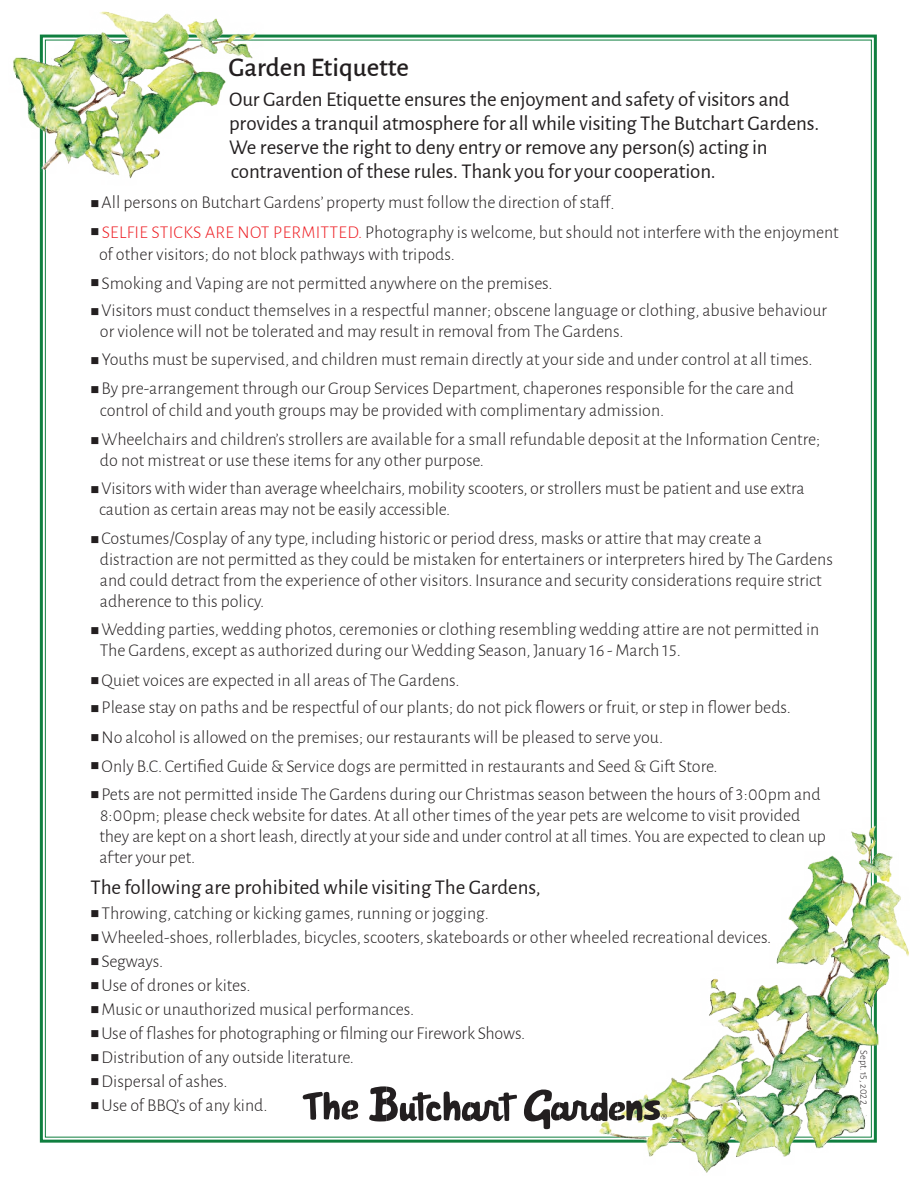
<style>
.page{position:relative;width:918px;height:1188px;background:#fff}
.page>*{position:absolute;margin:0;border:0;box-sizing:border-box;transform-origin:0 0}
.t1{font:500 27px "Alegreya Sans";color:#231f20}
.t2{font:21px/24px "Alegreya Sans";letter-spacing:-.01em;color:#231f20}
.t3{font:300 18px/21px "Alegreya Sans";color:#231f20}
.t4{font:300 10.5px "Alegreya Sans";letter-spacing:.01em;color:#231f20}
.s1{color:#ee1d23}
</style>
<div class="page">
<img style="left:13px;top:11px;width:896px;height:1162px">
<svg style="left:369px;top:1086px;width:148px;height:36px"></svg>
<svg style="left:303px;top:1091px;width:56px;height:29px"></svg>
<svg style="left:523px;top:1088px;width:144px;height:41px"></svg>
<h1 class="t1" style="left:229px;top:48px;width:182px">Garden Etiquette</h1>
<p class="t2" style="left:229px;top:86px;width:591px">Our Garden Etiquette ensures the enjoyment and safety of visitors and provides a tranquil atmosphere for all while visiting The Butchart Gardens.<br>We reserve the right to deny entry or remove any person(s) acting in contravention of these rules. Thank you for your cooperation.</p>
<p class="t3" style="left:91px;top:191px;width:525px">■ All persons on Butchart Gardens’ property must follow the direction of staff.</p>
<p class="t3" style="left:99px;top:220px;width:741px;line-height:22.5px;text-indent:-9px">■ <span class="s1">SELFIE STICKS ARE NOT PERMITTED.</span> Photography is welcome, but should not interfere with the enjoyment of other visitors; do not block pathways with tripods.</p>
<p class="t3" style="left:91px;top:272px;width:464px">■ Smoking and Vaping are not permitted anywhere on the premises.</p>
<p class="t3" style="left:100px;top:299px;width:729px;text-indent:-9px">■ Visitors must conduct themselves in a respectful manner; obscene language or clothing, abusive behaviour or violence will not be tolerated and may result in removal from The Gardens.</p>
<p class="t3" style="left:91px;top:348px;width:724px">■ Youths must be supervised, and children must remain directly at your side and under control at all times.</p>
<p class="t3" style="left:100px;top:376px;width:696px;line-height:22.5px;text-indent:-9px">■ By pre-arrangement through our Group Services Department, chaperones responsible for the care and control of child and youth groups may be provided with complimentary admission.</p>
<p class="t3" style="left:100px;top:428px;width:722px;text-indent:-9px">■ Wheelchairs and children’s strollers are available for a small refundable deposit at the Information Centre; do not mistreat or use these items for any other purpose.</p>
<p class="t3" style="left:99px;top:477px;width:707px;text-indent:-9px">■ Visitors with wider than average wheelchairs, mobility scooters, or strollers must be patient and use extra caution as certain areas may not be easily accessible.</p>
<p class="t3" style="left:100px;top:527px;width:735px;text-indent:-9px">■ Costumes/Cosplay of any type, including historic or period dress, masks or attire that may create a distraction are not permitted as they could be mistaken for entertainers or interpreters hired by The Gardens and could detract from the experience of other visitors. Insurance and security considerations require strict adherence to this policy.</p>
<p class="t3" style="left:100px;top:618px;width:721px;text-indent:-9px">■ Wedding parties, wedding photos, ceremonies or clothing resembling wedding attire are not permitted in<br>The Gardens, except as authorized during our Wedding Season, January 16 - March 15.</p>
<p class="t3" style="left:91px;top:669px;width:370px">■ Quiet voices are expected in all areas of The Gardens.</p>
<p class="t3" style="left:91px;top:696px;width:702px">■ Please stay on paths and be respectful of our plants; do not pick flowers or fruit, or step in flower beds.</p>
<p class="t3" style="left:91px;top:726px;width:574px">■ No alcohol is allowed on the premises; our restaurants will be pleased to serve you.</p>
<p class="t3" style="left:91px;top:755px;width:629px">■ Only B.C. Certified Guide &amp; Service dogs are permitted in restaurants and Seed &amp; Gift Store.</p>
<p class="t3" style="left:100px;top:783px;width:728px;text-indent:-9px">■ Pets are not permitted inside The Gardens during our Christmas season between the hours of 3:00pm and 8:00pm; please check website for dates. At all other times of the year pets are welcome to visit provided they are kept on a short leash, directly at your side and under control at all times. You are expected to clean up after your pet.</p>
<p class="t2" style="left:91px;top:874px;width:452px">The following are prohibited while visiting The Gardens,</p>
<p class="t3" style="left:91px;top:903px;width:400px">■ Throwing, catching or kicking games, running or jogging.</p>
<p class="t3" style="left:91px;top:927px;width:682px">■ Wheeled-shoes, rollerblades, bicycles, scooters, skateboards or other wheeled recreational devices.</p>
<p class="t3" style="left:91px;top:951px;width:74px">■ Segways.</p>
<p class="t3" style="left:91px;top:975px;width:161px">■ Use of drones or kites.</p>
<p class="t3" style="left:91px;top:999px;width:325px">■ Music or unauthorized musical performances.</p>
<p class="t3" style="left:91px;top:1023px;width:436px">■ Use of flashes for photographing or filming our Firework Shows.</p>
<p class="t3" style="left:91px;top:1047px;width:265px">■ Distribution of any outside literature.</p>
<p class="t3" style="left:91px;top:1071px;width:139px">■ Dispersal of ashes.</p>
<p class="t3" style="left:91px;top:1095px;width:179px">■ Use of BBQ’s of any kind.</p>
<p class="t4" style="left:871px;top:1050px;width:56px;rotate:90deg">Sept. 15, 2022</p>
</div>
